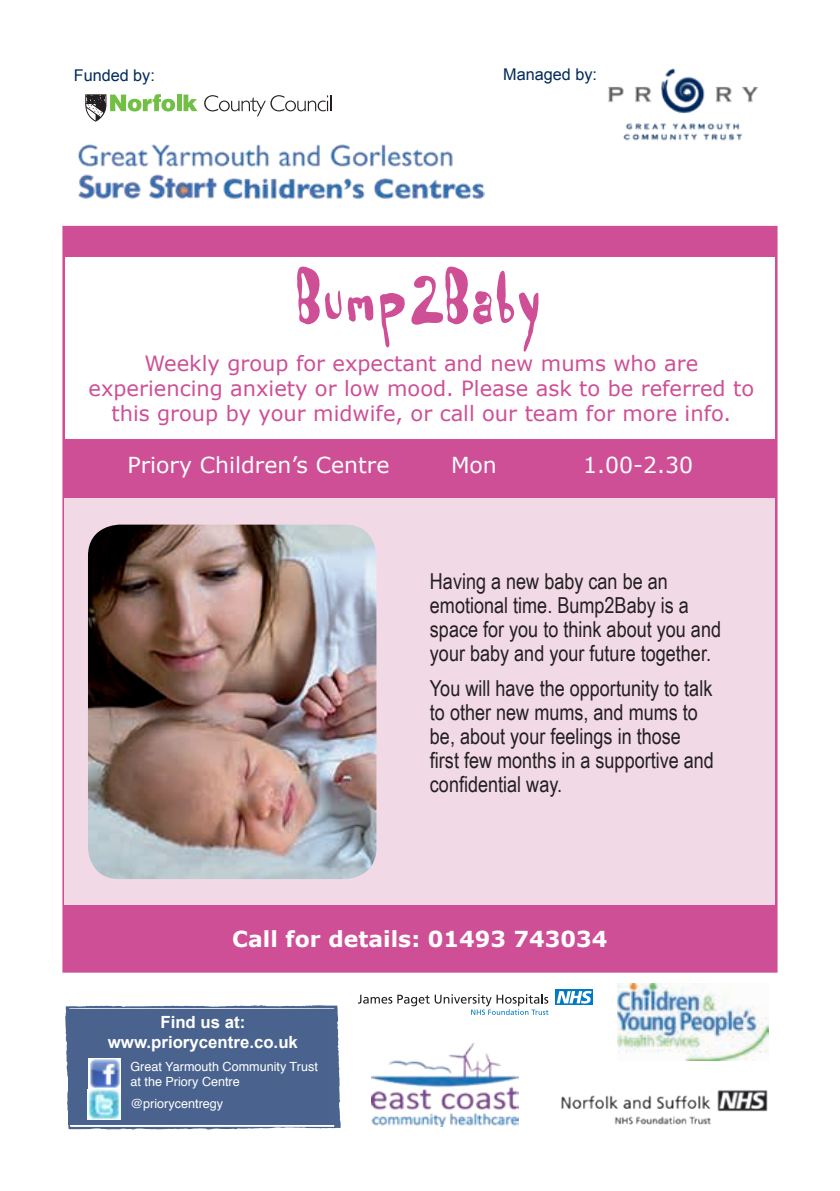
<style>
.page{position:relative;width:840px;height:1191px;background:#fff}
.page>*{position:absolute;margin:0;border:0;box-sizing:border-box;transform-origin:0 0}
.t1{font:72px "Lilla Funk";color:#ce4f96}
.t2{font:22px/24px "Arial Narrow";color:#231f20}
.t3{font:22px "Verdana";color:#fff}
.t4{font:700 22px "Verdana";color:#fff}
.t5{font:21px/25.2px "Verdana";color:#ce4f96;text-align:center}
.t6{font:700 16.8px/20.2px "Arial";color:#fff;text-align:center}
.t7{font:16.2px "Arial";color:#00295c}
.t8{font:12.6px/15.2px "Helvetica";color:#fff}
</style>
<div class="page">
<div style="left:62px;top:226px;width:715px;height:746px;background:#ce4f96;border:2px solid #ce4f96"></div>
<div style="left:64px;top:497px;width:710px;height:407px;background:#f2d9e6"></div>
<div style="left:65px;top:257px;width:709px;height:181px;background:#fff"></div>
<img style="left:608px;top:68px;width:151px;height:73px">
<hr style="left:177px;top:95px;width:4px;height:16px;background:#71bf44">
<svg style="left:183px;top:95px;width:14px;height:16px"></svg>
<svg style="left:204px;top:95px;width:127px;height:21px"></svg>
<svg style="left:85px;top:94px;width:90px;height:27px"></svg>
<img style="left:78px;top:144px;width:406px;height:55px">
<img style="left:88px;top:524px;width:288px;height:355px">
<img style="left:371px;top:1043px;width:147px;height:83px">
<img style="left:617px;top:983px;width:151px;height:77px">
<img style="left:561px;top:1090px;width:207px;height:35px">
<svg style="left:65px;top:1005px;width:275px;height:124px;background:#566f98"></svg>
<svg style="left:358px;top:994px;width:190px;height:21px"></svg>
<svg style="left:555px;top:989px;width:37px;height:16px"></svg>
<svg style="left:556px;top:991px;width:35px;height:12px"></svg>
<p class="t7" style="left:74px;top:64px;width:83px">Funded by:</p>
<p class="t7" style="left:503px;top:63px;width:95px">Managed by:</p>
<h1 class="t1" style="left:297px;top:262px;width:248px">Bump2Baby</h1>
<p class="t5" style="left:88px;top:351px;width:666px">Weekly group for expectant and new mums who are experiencing anxiety or low mood. Please ask to be referred to this group by your midwife, or call our team for more info.</p>
<p class="t3" style="left:127px;top:451px;width:263px">Priory Children’s Centre</p>
<p class="t3" style="left:451px;top:451px;width:47px">Mon</p>
<p class="t3" style="left:582px;top:451px;width:111px">1.00-2.30</p>
<p class="t2" style="left:429px;top:568px;width:292px">Having a new baby can be an emotional time. Bump2Baby is a space for you to think about you and your baby and your future together.</p>
<p class="t2" style="left:429px;top:675px;width:285px">You will have the opportunity to talk to other new mums, and mums to be, about your feelings in those first few months in a supportive and confidential way.</p>
<p class="t4" style="left:232px;top:925px;width:376px">Call for details: 01493 743034</p>
<p class="t6" style="left:108px;top:1012px;width:191px">Find us at: www.priorycentre.co.uk</p>
<p class="t8" style="left:130px;top:1059px;width:189px">Great Yarmouth Community Trust at the Priory Centre</p>
<p class="t8" style="left:130px;top:1096px;width:94px">@priorycentregy</p>
</div>
